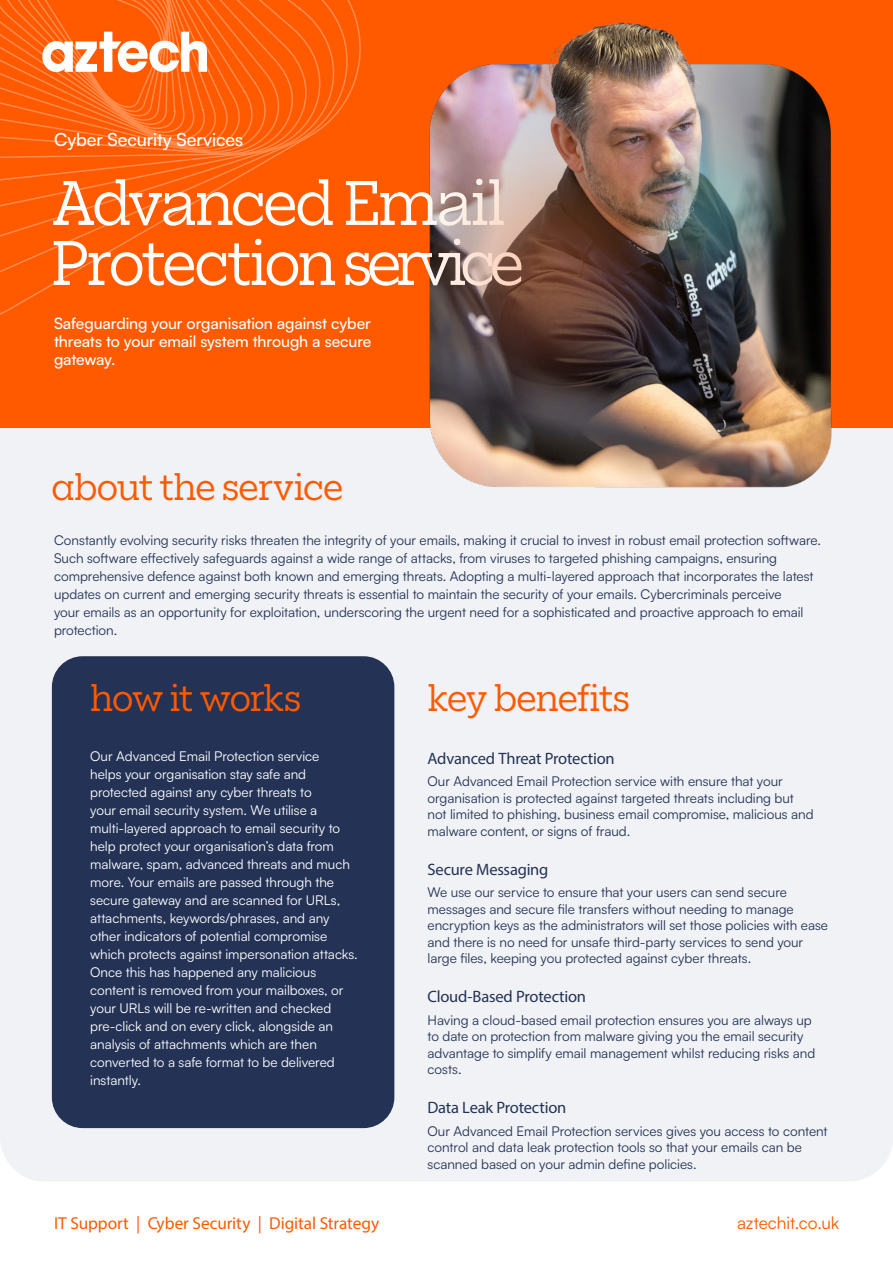
<style>
.page{position:relative;width:893px;height:1263px;background:#f0f2f5}
.page>*{position:absolute;margin:0;border:0;box-sizing:border-box;transform-origin:0 0}
.t1{font:58.5px/60px "Elizeth";letter-spacing:-.055em;color:#fff}
.t2{font:34.5px "Elizeth";letter-spacing:-.03em;color:#ff5a00}
.t3{font:500 18px "Satoshi";letter-spacing:-.01em;color:#fff}
.t4{font:17.25px "Myriad Pro";letter-spacing:-.005em;color:#ff5a00}
.t5{font:17.25px "Satoshi";letter-spacing:-.005em;color:#ff5a00}
.t6{font:16.5px "Myriad Pro";letter-spacing:-.015em;color:#233255}
.t7{font:500 15.75px/18px "Satoshi";letter-spacing:-.01em;color:#fff;text-align:justify}
.t8{font:13.5px/16.5px "Satoshi";letter-spacing:-.005em;color:#233255}
.t9{font:13.5px/18px "Satoshi";letter-spacing:-.005em;color:#fff}
</style>
<div class="page">
<svg style="left:0;top:1145px;width:893px;height:118px;fill:#fff"></svg>
<div style="left:0;top:0;width:893px;height:427px;background:#ff5a00"></div>
<svg style="left:0;top:0;width:361px;height:315px"></svg>
<div style="left:53px;top:657px;width:341px;height:470px;background:#233255;border-radius:30px"></div>
<div style="left:52px;top:656px;width:342px;height:472px;border:2px solid #233255;border-radius:30px"></div>
<img style="left:422px;top:22px;width:413px;height:466px">
<svg style="left:42px;top:32px;width:165px;height:40px"></svg>
<img style="left:734px;top:110px;width:101px;height:232px">
<img style="left:428px;top:99px;width:306px;height:371px">
<p class="t3" style="left:54px;top:127px;width:191px">Cyber Security Services</p>
<p class="t1" style="left:51px;top:170px;width:474px">Advanced Email<br>Protection service</p>
<p class="t7" style="left:54px;top:313px;width:319px">Safeguarding your organisation against cyber threats to your email system through a secure gateway.</p>
<p class="t2" style="left:51px;top:463px;width:293px">about the service</p>
<p class="t8" style="left:54px;top:531px;width:768px;line-height:18px">Constantly evolving security risks threaten the integrity of your emails, making it crucial to invest in robust email protection software.<br>Such software effectively safeguards against a wide range of attacks, from viruses to targeted phishing campaigns, ensuring comprehensive defence against both known and emerging threats. Adopting a multi-layered approach that incorporates the latest updates on current and emerging security threats is essential to maintain the security of your emails. Cybercriminals perceive<br>your emails as an opportunity for exploitation, underscoring the urgent need for a sophisticated and proactive approach to email protection.</p>
<p class="t2" style="left:90px;top:673px;width:213px">how it works</p>
<p class="t9" style="left:90px;top:746px;width:269px">Our Advanced Email Protection service<br>helps your organisation stay safe and protected against any cyber threats to<br>your email security system. We utilise a multi-layered approach to email security to help protect your organisation’s data from malware, spam, advanced threats and much more. Your emails are passed through the secure gateway and are scanned for URLs, attachments, keywords/phrases, and any other indicators of potential compromise which protects against impersonation attacks.<br>Once this has happened any malicious content is removed from your mailboxes, or your URLs will be re-written and checked pre-click and on every click, alongside an analysis of attachments which are then converted to a safe format to be delivered instantly.</p>
<p class="t2" style="left:428px;top:673px;width:204px">key benefits</p>
<p class="t6" style="left:428px;top:748px;width:189px">Advanced Threat Protection</p>
<p class="t8" style="left:428px;top:773px;width:388px">Our Advanced Email Protection service with ensure that your organisation is protected against targeted threats including but not limited to phishing, business email compromise, malicious and malware content, or signs of fraud.</p>
<p class="t6" style="left:428px;top:859px;width:122px">Secure Messaging</p>
<p class="t8" style="left:428px;top:884px;width:402px">We use our service to ensure that your users can send secure messages and secure file transfers without needing to manage encryption keys as the administrators will set those policies with ease and there is no need for unsafe third-party services to send your large files, keeping you protected against cyber threats.</p>
<p class="t6" style="left:428px;top:987px;width:160px">Cloud-Based Protection</p>
<p class="t8" style="left:428px;top:1011px;width:389px">Having a cloud-based email protection ensures you are always up to date on protection from malware giving you the email security advantage to simplify email management whilst reducing risks and costs.</p>
<p class="t6" style="left:428px;top:1098px;width:140px">Data Leak Protection</p>
<p class="t8" style="left:428px;top:1122px;width:402px">Our Advanced Email Protection services gives you access to content control and data leak protection tools so that your emails can be scanned based on your admin define policies.</p>
<p class="t4" style="left:54px;top:1212px;width:327px">IT Support | Cyber Security | Digital Strategy</p>
<p class="t5" style="left:737px;top:1211px;width:104px">aztechit.co.uk</p>
</div>
